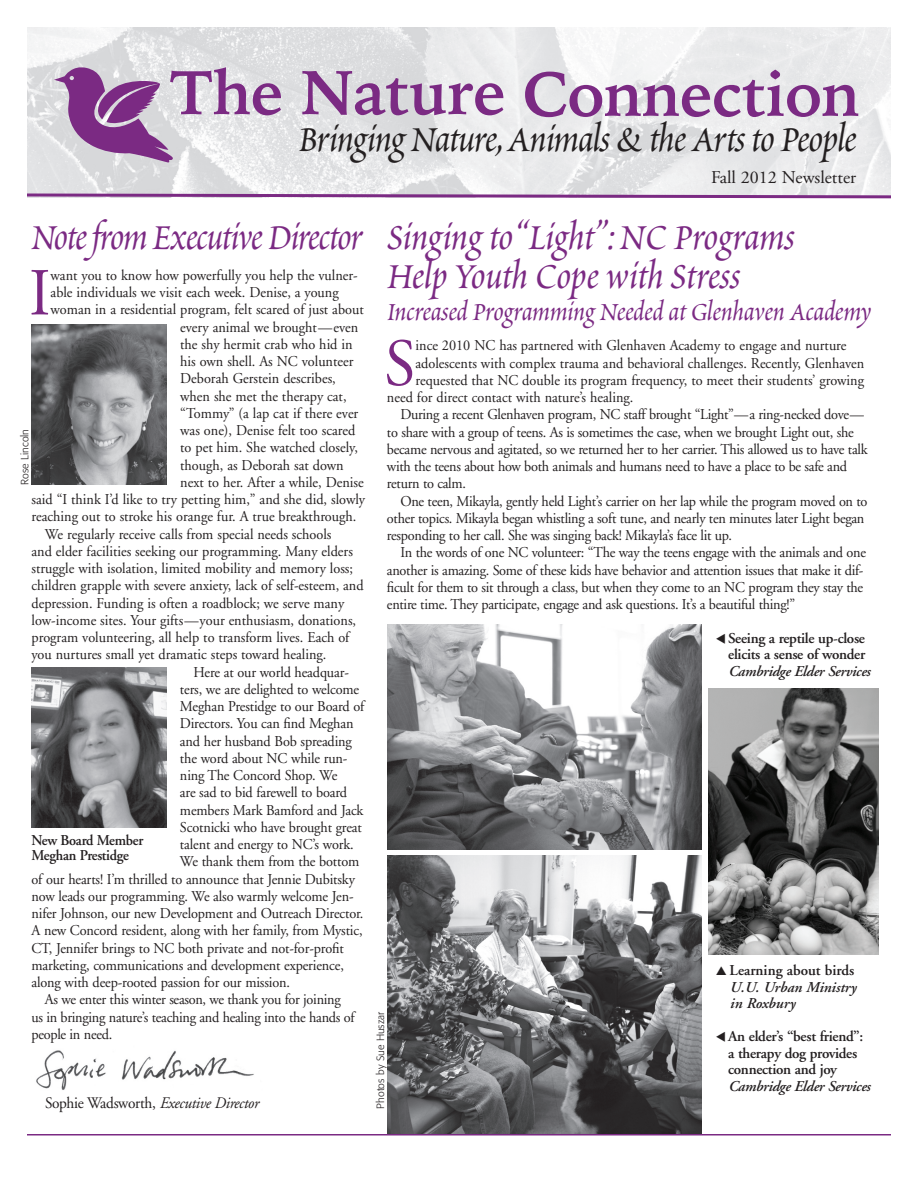
<style>
.page{position:relative;width:918px;height:1188px;background:#fff}
.page>*{position:absolute;margin:0;border:0;box-sizing:border-box;transform-origin:0 0}
.t1{font:67.05px "Adobe Garamond";color:#7b2a83;scale:.95 1}
.t2{font:45px/39px "Poetica Chancery I";letter-spacing:-.005em;color:#7b2a83}
.t3{font:45px "Poetica Chancery I";letter-spacing:-.015em;color:#231f20}
.t4{font:45px "Poetica Chancery I";letter-spacing:-.005em;color:#7b2a83;scale:.96 1}
.t5{font:31.5px "Poetica Chancery I";color:#7b2a83}
.t6{font:18px "Adobe Garamond";color:#231f20}
.t7{font:italic 16.2px "Adobe Garamond";letter-spacing:-.02em;color:#231f20;scale:.95 1}
.t8{font:15px "Adobe Garamond";letter-spacing:-.01em;color:#231f20;scale:.95 1}
.t9{font:600 15px/16.5px "Adobe Garamond";letter-spacing:-.02em;color:#231f20;text-align:right}
.t10{font:italic 600 15px "Adobe Garamond";letter-spacing:-.02em;color:#231f20}
.t11{font:600 15px/15px "Adobe Garamond";letter-spacing:-.02em;color:#231f20;scale:.95 1}
.t12{font:italic 600 15px/16.5px "Adobe Garamond";color:#231f20}
.t13{font:600 15px "Adobe Garamond";color:#231f20}
.t14{font:300 10.5px "Formata";color:#231f20}
.s1{font-style:normal}
</style>
<div class="page">
<img style="left:27px;top:27px;width:864px;height:165px">
<img style="left:36px;top:1050px;width:218px;height:40px">
<svg style="left:27px;top:192px;width:864px;height:7px"></svg>
<svg style="left:525px;top:70px;width:333px;height:47px;background:#c8afcb"></svg>
<svg style="left:54px;top:65px;width:449px;height:98px;background:#cab8ce"></svg>
<img style="left:32px;top:324px;width:135px;height:160px">
<img style="left:387px;top:855px;width:315px;height:279px">
<img style="left:32px;top:668px;width:134px;height:160px">
<img style="left:387px;top:624px;width:315px;height:225px">
<hr style="left:27px;top:1134px;width:864px;height:2px;background:#7b2a83">
<img style="left:708px;top:689px;width:171px;height:265px">
<h2 class="t3" style="left:298px;top:117px;width:559px">Bringing Nature,Animals &amp; the Arts to People</h2>
<p class="t6" style="left:711px;top:167px;width:147px">Fall 2012 Newsletter</p>
<h2 class="t4" style="left:32px;top:215px;width:346px">Note from Executive Director</h2>
<h1 class="t1" style="left:29px;top:257px;width:24px">I</h1>
<p class="t8" style="left:51px;top:267px;width:325px">want you to know how powerfully you help the vulner-</p>
<h2 class="t2" style="left:387px;top:219px;width:409px">Singing to “Light”: NC Programs<br>Help Youth Cope with Stress</h2>
<h3 class="t5" style="left:387px;top:296px;width:485px">Increased Programming Needed at Glenhaven Academy</h3>
<h1 class="t1" style="left:384px;top:328px;width:34px">S</h1>
<p class="t8" style="left:416px;top:338px;width:455px">ince 2010 NC has partnered with Glenhaven Academy to engage and nurture</p>
<p class="t8" style="left:51px;top:284px;width:305px">able individuals we visit each week. Denise, a young</p>
<p class="t8" style="left:51px;top:302px;width:331px">woman in a residential program, felt scared of just about</p>
<p class="t8" style="left:180px;top:319px;width:189px">every animal we brought—even</p>
<p class="t8" style="left:180px;top:336px;width:183px">the shy hermit crab who hid in</p>
<p class="t8" style="left:180px;top:353px;width:184px">his own shell. As NC volunteer</p>
<p class="t8" style="left:180px;top:371px;width:165px">Deborah Gerstein describes,</p>
<p class="t8" style="left:180px;top:388px;width:177px">when she met the therapy cat,</p>
<p class="t8" style="left:180px;top:405px;width:189px">“Tommy” (a lap cat if there ever</p>
<p class="t8" style="left:180px;top:422px;width:186px">was one), Denise felt too scared</p>
<p class="t8" style="left:180px;top:440px;width:189px">to pet him. She watched closely,</p>
<p class="t8" style="left:180px;top:457px;width:174px">though, as Deborah sat down</p>
<p class="t8" style="left:180px;top:474px;width:195px">next to her. After a while, Denise</p>
<p class="t8" style="left:31px;top:491px;width:353px">said “I think I’d like to try petting him,” and she did, slowly</p>
<p class="t8" style="left:31px;top:509px;width:344px">reaching out to stroke his orange fur. A true breakthrough.</p>
<p class="t8" style="left:45px;top:526px;width:303px">We regularly receive calls from special needs schools</p>
<p class="t8" style="left:31px;top:543px;width:340px">and elder facilities seeking our programming. Many elders</p>
<p class="t8" style="left:31px;top:560px;width:340px">struggle with isolation, limited mobility and memory loss;</p>
<p class="t8" style="left:31px;top:578px;width:351px">children grapple with severe anxiety, lack of self-esteem, and</p>
<p class="t8" style="left:31px;top:595px;width:331px">depression. Funding is often a roadblock; we serve many</p>
<p class="t8" style="left:31px;top:612px;width:343px">low-income sites. Your gifts—your enthusiasm, donations,</p>
<p class="t8" style="left:31px;top:629px;width:336px">program volunteering, all help to transform lives. Each of</p>
<p class="t8" style="left:31px;top:647px;width:312px">you nurtures small yet dramatic steps toward healing.</p>
<p class="t8" style="left:193px;top:664px;width:165px">Here at our world headquar-</p>
<p class="t8" style="left:180px;top:681px;width:190px">ters, we are delighted to welcome</p>
<p class="t8" style="left:180px;top:698px;width:196px">Meghan Prestidge to our Board of</p>
<p class="t8" style="left:180px;top:716px;width:184px">Directors. You can find Meghan</p>
<p class="t8" style="left:180px;top:733px;width:183px">and her husband Bob spreading</p>
<p class="t8" style="left:180px;top:750px;width:178px">the word about NC while run-</p>
<p class="t8" style="left:180px;top:767px;width:167px">ning The Concord Shop. We</p>
<p class="t8" style="left:180px;top:785px;width:177px">are sad to bid farewell to board</p>
<p class="t8" style="left:180px;top:802px;width:195px">members Mark Bamford and Jack</p>
<p class="t8" style="left:180px;top:819px;width:193px">Scotnicki who have brought great</p>
<p class="t8" style="left:180px;top:836px;width:184px">talent and energy to NC’s work.</p>
<p class="t8" style="left:180px;top:854px;width:190px">We thank them from the bottom</p>
<p class="t8" style="left:31px;top:871px;width:342px">of our hearts! I’m thrilled to announce that Jennie Dubitsky</p>
<p class="t8" style="left:31px;top:888px;width:341px">now leads our programming. We also warmly welcome Jen-</p>
<p class="t8" style="left:31px;top:905px;width:351px">nifer Johnson, our new Development and Outreach Director.</p>
<p class="t8" style="left:31px;top:923px;width:350px">A new Concord resident, along with her family, from Mystic,</p>
<p class="t8" style="left:31px;top:940px;width:330px">CT, Jennifer brings to NC both private and not-for-profit</p>
<p class="t8" style="left:31px;top:957px;width:330px">marketing, communications and development experience,</p>
<p class="t8" style="left:31px;top:974px;width:274px">along with deep-rooted passion for our mission.</p>
<p class="t8" style="left:45px;top:992px;width:313px">As we enter this winter season, we thank you for joining</p>
<p class="t8" style="left:31px;top:1009px;width:342px">us in bringing nature’s teaching and healing into the hands of</p>
<p class="t8" style="left:31px;top:1026px;width:87px">people in need.</p>
<p class="t8" style="left:416px;top:355px;width:474px">adolescents with complex trauma and behavioral challenges. Recently, Glenhaven</p>
<p class="t8" style="left:416px;top:372px;width:474px">requested that NC double its program frequency, to meet their students’ growing</p>
<p class="t8" style="left:387px;top:389px;width:261px">need for direct contact with nature’s healing.</p>
<p class="t8" style="left:400px;top:407px;width:490px">During a recent Glenhaven program, NC staff brought “Light”—a ring-necked dove—</p>
<p class="t8" style="left:387px;top:424px;width:493px">to share with a group of teens. As is sometimes the case, when we brought Light out, she</p>
<p class="t8" style="left:387px;top:441px;width:507px">became nervous and agitated, so we returned her to her carrier. This allowed us to have talk</p>
<p class="t8" style="left:387px;top:458px;width:486px">with the teens about how both animals and humans need to have a place to be safe and</p>
<p class="t8" style="left:387px;top:476px;width:85px">return to calm.</p>
<p class="t8" style="left:400px;top:493px;width:493px">One teen, Mikayla, gently held Light’s carrier on her lap while the program moved on to</p>
<p class="t8" style="left:387px;top:510px;width:504px">other topics. Mikayla began whistling a soft tune, and nearly ten minutes later Light began</p>
<p class="t8" style="left:387px;top:527px;width:365px">responding to her call. She was singing back! Mikayla’s face lit up.</p>
<p class="t8" style="left:400px;top:545px;width:491px">In the words of one NC volunteer: “The way the teens engage with the animals and one</p>
<p class="t8" style="left:387px;top:562px;width:503px">another is amazing. Some of these kids have behavior and attention issues that make it dif-</p>
<p class="t8" style="left:387px;top:579px;width:503px">ficult for them to sit through a class, but when they come to an NC program they stay the</p>
<p class="t8" style="left:387px;top:596px;width:431px">entire time. They participate, engage and ask questions. It’s a beautiful thing!”</p>
<p class="t9" style="left:716px;top:630px;width:151px">▼ Seeing a reptile up-close elicits a sense of wonder</p>
<p class="t10" style="left:728px;top:663px;width:144px">Cambridge Elder Services</p>
<p class="t14" style="left:19px;top:484px;width:57px;rotate:-90deg">Rose Lincoln</p>
<p class="t11" style="left:32px;top:833px;width:119px">New Board Member<br>Meghan Prestidge</p>
<p class="t13" style="left:730px;top:962px;width:126px">Learning about birds</p>
<p class="t12" style="left:730px;top:979px;width:128px">U.U. Urban Ministry in Roxbury</p>
<p class="t9" style="left:728px;top:1029px;width:137px;text-align:left;text-indent:-13px">▼ An elder’s “best friend”: a therapy dog provides connection and joy</p>
<p class="t10" style="left:728px;top:1078px;width:144px">Cambridge Elder Services</p>
<p class="t14" style="left:374px;top:1108px;width:98px;rotate:-90deg">Photos by Sue Huszar</p>
<p class="t7" style="left:45px;top:1094px;width:226px"><span class="s1">Sophie Wadsworth,</span> Executive Director</p>
</div>
